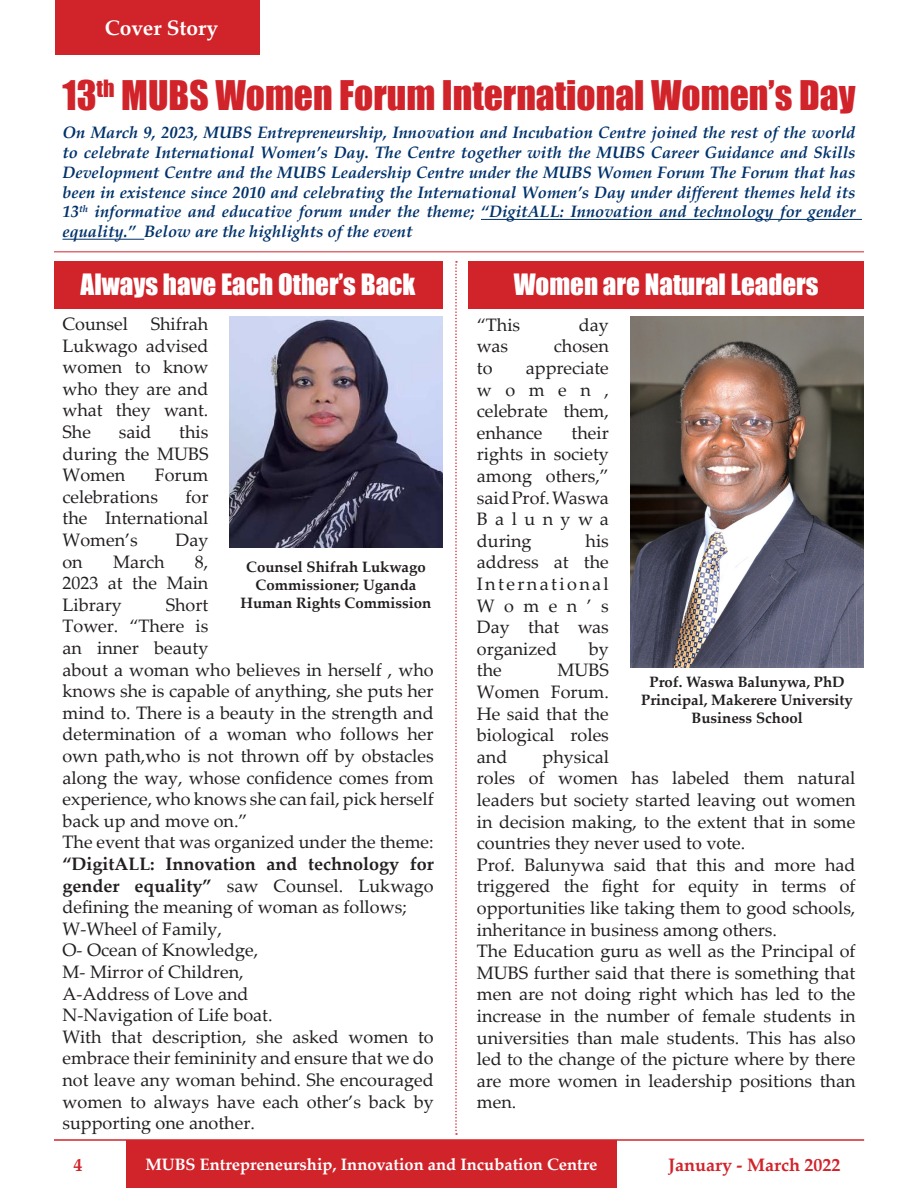
<style>
.page{position:relative;width:918px;height:1188px;background:#fff}
.page>*{position:absolute;margin:0;border:0;box-sizing:border-box;transform-origin:0 0}
.t1{font:37.5px "Impact";color:#d1232a}
.t2{font:27px "Impact";color:#fff}
.t3{font:700 21px "Palatino Linotype";color:#fff}
.t4{font:18px/21.6px "Palatino Linotype";color:#231f20;text-align:justify}
.t5{font:700 18px "Palatino Linotype";color:#d1232a}
.t6{font:italic 700 16.5px/19.8px "Palatino Linotype";color:#01326b;text-align:justify}
.t7{font:700 16.5px "Palatino Linotype";color:#fff}
.t8{font:700 15px/18px "Palatino Linotype";color:#231f20;text-align:center}
.s1{font-weight:700}
</style>
<div class="page">
<hr style="left:54px;top:1139px;width:810px;height:2px;background:#d1232a">
<div style="left:126px;top:1140px;width:491px;height:48px;background:#d1232a"></div>
<img style="left:630px;top:317px;width:234px;height:351px">
<div style="left:55px;top:0;width:204px;height:54px;background:#d1232a"></div>
<hr style="left:481px;top:219px;width:381px;height:1px;background:#01326b">
<hr style="left:63px;top:239px;width:81px;height:1px;background:#01326b">
<div style="left:54px;top:261px;width:388px;height:47px;background:#d1232a"></div>
<div style="left:468px;top:261px;width:396px;height:47px;background:#d1232a"></div>
<hr style="left:54px;top:252px;width:810px;height:1px;background:#d1232a">
<img style="left:230px;top:317px;width:212px;height:230px">
<svg style="left:455px;top:261px;width:2px;height:874px"></svg>
<p class="t3" style="left:105px;top:13px;width:115px">Cover Story</p>
<p class="t1" style="left:62px;top:66px;width:795px">13<sup>th</sup> MUBS Women Forum International Women’s Day</p>
<p class="t6" style="left:63px;top:122px;width:795px">On March 9, 2023, MUBS Entrepreneurship, Innovation and Incubation Centre joined the rest of the world to celebrate International Women’s Day. The Centre together with the MUBS Career Guidance and Skills Development Centre and the MUBS Leadership Centre under the MUBS Women Forum The Forum that has been in existence since 2010 and celebrating the International Women’s Day under different themes held its 13<sup>th</sup> informative and educative forum under the theme; “DigitALL: Innovation and technology for gender equality.” Below are the highlights of the event</p>
<p class="t2" style="left:81px;top:264px;width:336px">Always have Each Other’s Back</p>
<p class="t2" style="left:514px;top:264px;width:306px">Women are Natural Leaders</p>
<p class="t4" style="left:63px;top:312px;width:67px">Counsel</p>
<p class="t4" style="left:63px;top:312px;width:147px;text-indent:88px">Shifrah Lukwago advised women to know who they are and what they want.<br>She</p>
<p class="t4" style="left:477px;top:313px;width:45px">“This</p>
<p class="t4" style="left:579px;top:313px;width:32px">day</p>
<p class="t4" style="left:477px;top:335px;width:33px">was</p>
<p class="t4" style="left:554px;top:335px;width:57px">chosen</p>
<p class="t4" style="left:477px;top:356px;width:17px">to</p>
<p class="t4" style="left:477px;top:356px;width:134px;text-indent:49px">appreciate women, celebrate them, enhance</p>
<p class="t4" style="left:63px;top:420px;width:147px;text-indent:117px">this during the MUBS Women</p>
<p class="t4" style="left:119px;top:420px;width:34px">said</p>
<p class="t4" style="left:477px;top:421px;width:134px;text-indent:95px">their rights in society among others,” said Prof. Waswa Balunywa during</p>
<p class="t4" style="left:63px;top:464px;width:147px;text-indent:92px">Forum celebrations</p>
<p class="t4" style="left:63px;top:485px;width:147px;text-indent:123px">for the International Women’s</p>
<p class="t4" style="left:176px;top:528px;width:34px">Day</p>
<p class="t4" style="left:477px;top:529px;width:134px;text-indent:109px">his address at the International Women’s Day that was organized</p>
<p class="t4" style="left:63px;top:550px;width:22px">on</p>
<p class="t4" style="left:113px;top:550px;width:53px">March</p>
<p class="t4" style="left:63px;top:550px;width:147px;text-indent:132px">8, 2023 at the Main Library</p>
<p class="t8" style="left:246px;top:558px;width:181px">Counsel Shifrah Lukwago</p>
<p class="t8" style="left:241px;top:576px;width:192px">Commissioner; Uganda<br>Human Rights Commission</p>
<p class="t4" style="left:63px;top:593px;width:373px;text-align:left;text-indent:103px">Short<br>Tower. “There is<br>an inner beauty<br>about a woman who believes in herself , who knows she is capable of anything, she puts her mind to. There is a beauty in the strength and determination of a woman who follows her own path,who is not thrown off by obstacles along the way, whose confidence comes from experience, who knows she can fail, pick herself back up and move on.”</p>
<p class="t4" style="left:63px;top:831px;width:373px">The event that was organized under the theme: <span class="s1">“DigitALL: Innovation and technology for gender equality”</span> saw Counsel. Lukwago defining the meaning of woman as follows;</p>
<p class="t4" style="left:63px;top:917px;width:161px">W-Wheel of Family,</p>
<p class="t4" style="left:63px;top:939px;width:197px">O- Ocean of Knowledge,</p>
<p class="t4" style="left:63px;top:960px;width:183px">M- Mirror of Children,</p>
<p class="t4" style="left:63px;top:982px;width:188px">A-Address of Love and</p>
<p class="t4" style="left:63px;top:1004px;width:212px">N-Navigation of Life boat.</p>
<p class="t4" style="left:63px;top:1025px;width:373px">With that description, she asked women to embrace their femininity and ensure that we do not leave any woman behind. She encouraged women to always have each other’s back by supporting one another.</p>
<p class="t4" style="left:589px;top:637px;width:21px">by</p>
<p class="t4" style="left:477px;top:659px;width:134px;text-indent:81px">MUBS Women Forum.<br>He said that the biological roles and</p>
<p class="t4" style="left:477px;top:659px;width:26px">the</p>
<p class="t8" style="left:650px;top:673px;width:197px">Prof. Waswa Balunywa, PhD</p>
<p class="t8" style="left:641px;top:691px;width:213px">Principal, Makerere University<br>Business School</p>
<p class="t4" style="left:477px;top:745px;width:380px;text-align:left;text-indent:66px">physical<br>roles of women has labeled them natural leaders but society started leaving out women in decision making, to the extent that in some countries they never used to vote.</p>
<p class="t4" style="left:477px;top:853px;width:380px">Prof. Balunywa said that this and more had triggered the fight for equity in terms of opportunities like taking them to good schools, inheritance in business among others.</p>
<p class="t4" style="left:477px;top:940px;width:380px">The Education guru as well as the Principal of MUBS further said that there is something that men are not doing right which has led to the increase in the number of female students in universities than male students. This has also led to the change of the picture where by there are more women in leadership positions than men.</p>
<p class="t5" style="left:73px;top:1152px;width:10px">4</p>
<p class="t7" style="left:145px;top:1153px;width:454px">MUBS Entrepreneurship, Innovation and Incubation Centre</p>
<p class="t5" style="left:668px;top:1152px;width:174px">January - March 2022</p>
</div>
